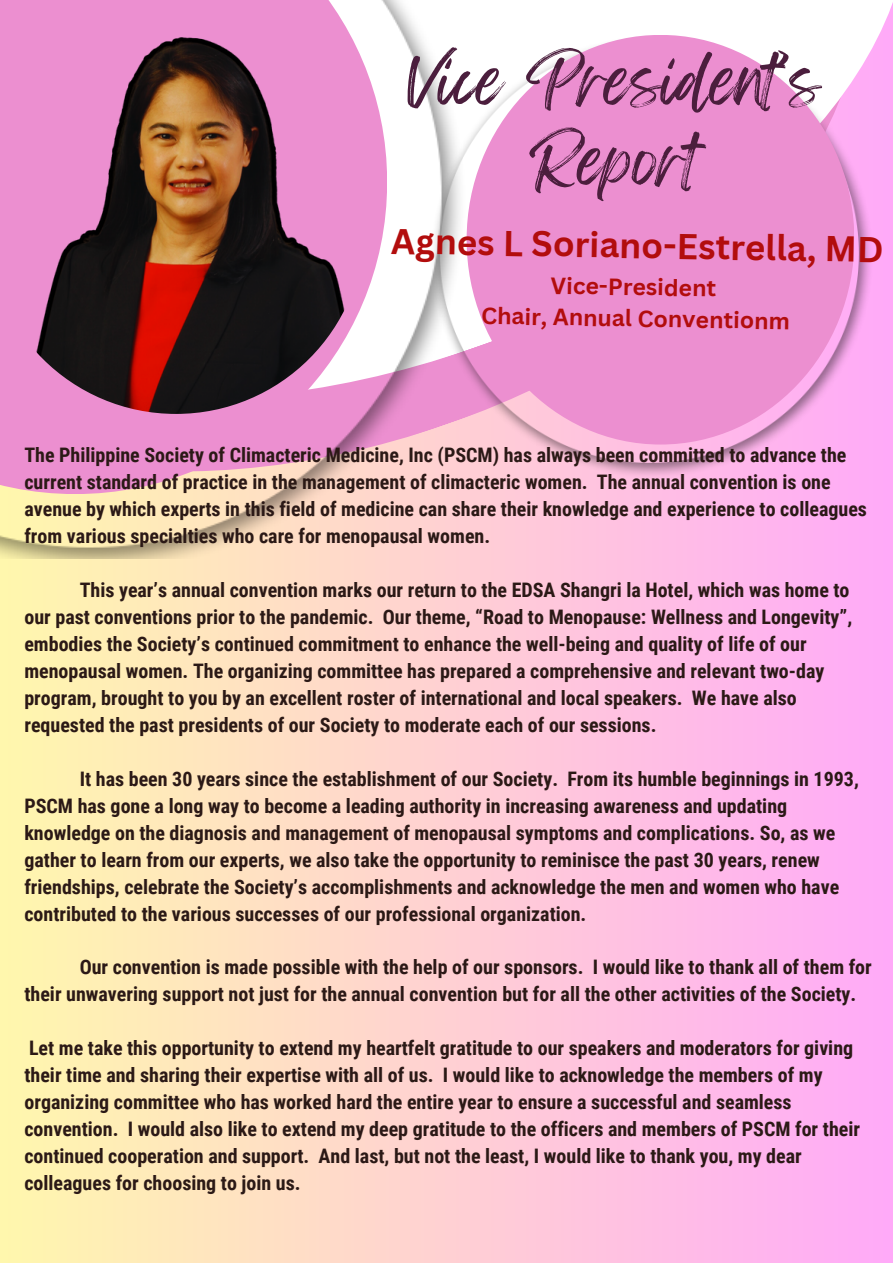
<style>
.page{position:relative;width:893px;height:1264px;background:#fff}
.page>*{position:absolute;margin:0;border:0;box-sizing:border-box;transform-origin:0 0}
.t1{font:57.6px/79.9px "Feeling Passionate";color:#4b1e3d;text-align:center}
.t2{font:700 34.95px "Canva Sans";color:#b20d0d}
.t3{font:700 22.95px "Canva Sans";color:#b20d0d}
.t4{font:700 19.95px/27px "Roboto Condensed";color:#2b1916}
</style>
<div class="page">
<div style="left:0;top:0;width:892px;height:1262px;background:linear-gradient(to right,#fff7ad,#ffaaf8)"></div>
<svg style="left:466px;top:451px;width:426px;height:71px;background:#ffbbe6"></svg>
<svg style="left:466px;top:0;width:426px;height:451px"></svg>
<img style="left:0;top:0;width:466px;height:558px">
<img style="left:431px;top:37px;width:442px;height:441px">
<svg style="left:0;top:0;width:387px;height:494px;background:#eda4d1"></svg>
<div style="left:466px;top:35px;width:388px;height:409px;background:#ec8fd0;border-radius:50%"></div>
<img style="left:0;top:37px;width:364px;height:377px">
<p class="t1" style="left:407px;top:43px;width:415px">Vice President’s<br>Report</p>
<p class="t2" style="left:391px;top:216px;width:494px;rotate:1deg">Agnes L Soriano-Estrella, MD</p>
<p class="t3" style="left:551px;top:269px;width:167px;rotate:1deg">Vice-President</p>
<p class="t3" style="left:481px;top:299px;width:310px;rotate:1deg">Chair, Annual Conventionm</p>
<p class="t4" style="left:24px;top:441px;width:844px">The Philippine Society of Climacteric Medicine, Inc (PSCM) has always been committed to advance the current standard of practice in the management of climacteric women. The annual convention is one avenue by which experts in this field of medicine can share their knowledge and experience to colleagues from various specialties who care for menopausal women.</p>
<p class="t4" style="left:24px;top:576px;width:829px;text-indent:55px">This year’s annual convention marks our return to the EDSA Shangri la Hotel, which was home to our past conventions prior to the pandemic. Our theme, “Road to Menopause: Wellness and Longevity”, embodies the Society’s continued commitment to enhance the well-being and quality of life of our menopausal women. The organizing committee has prepared a comprehensive and relevant two-day program, brought to you by an excellent roster of international and local speakers. We have also requested the past presidents of our Society to moderate each of our sessions.</p>
<p class="t4" style="left:24px;top:765px;width:836px;text-indent:55px">It has been 30 years since the establishment of our Society. From its humble beginnings in 1993, PSCM has gone a long way to become a leading authority in increasing awareness and updating knowledge on the diagnosis and management of menopausal symptoms and complications. So, as we gather to learn from our experts, we also take the opportunity to reminisce the past 30 years, renew friendships, celebrate the Society’s accomplishments and acknowledge the men and women who have contributed to the various successes of our professional organization.</p>
<p class="t4" style="left:24px;top:954px;width:848px;text-indent:55px">Our convention is made possible with the help of our sponsors. I would like to thank all of them for their unwavering support not just for the annual convention but for all the other activities of the Society.</p>
<p class="t4" style="left:24px;top:1035px;width:837px">Let me take this opportunity to extend my heartfelt gratitude to our speakers and moderators for giving their time and sharing their expertise with all of us. I would like to acknowledge the members of my organizing committee who has worked hard the entire year to ensure a successful and seamless convention. I would also like to extend my deep gratitude to the officers and members of PSCM for their continued cooperation and support. And last, but not the least, I would like to thank you, my dear colleagues for choosing to join us.</p>
</div>
